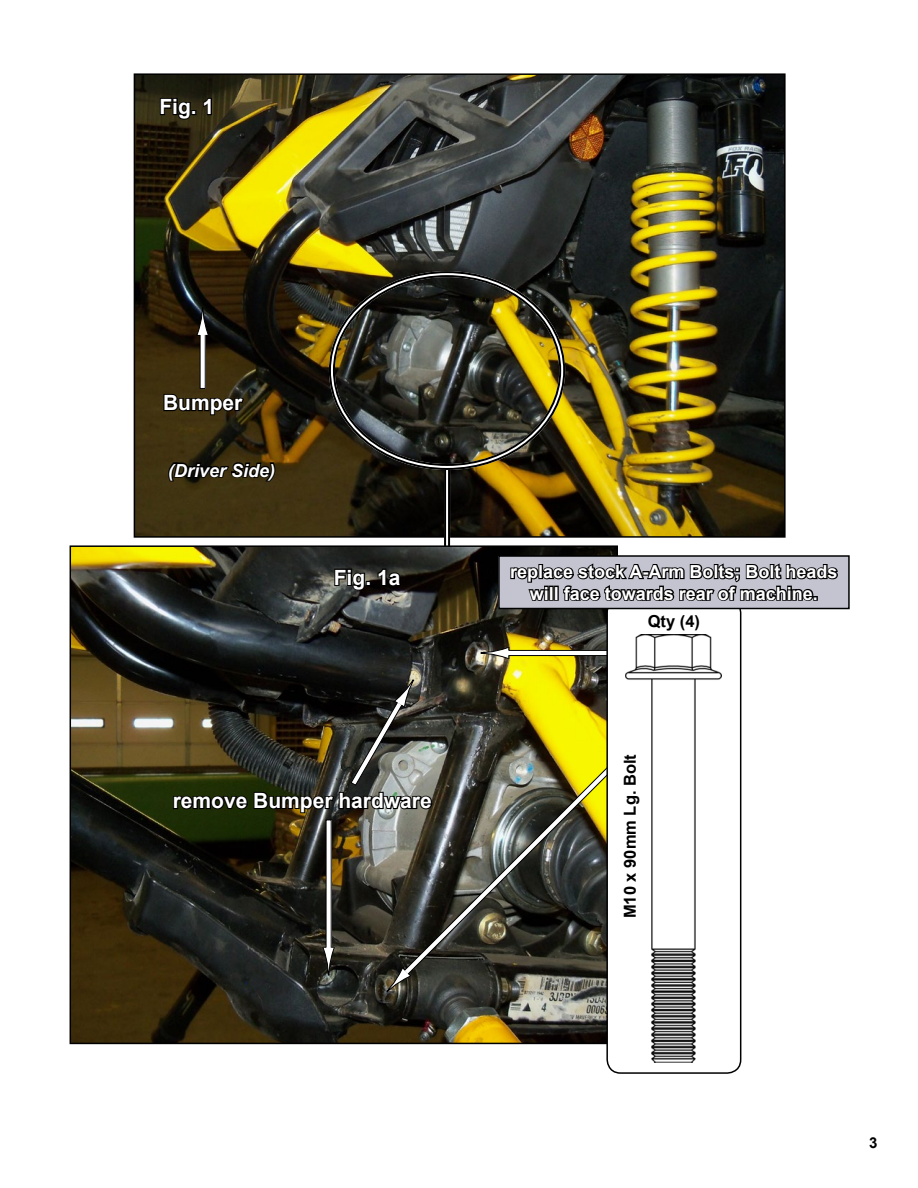
<style>
.page{position:relative;width:918px;height:1188px;background:#fff}
.page>*{position:absolute;margin:0;border:0;box-sizing:border-box;transform-origin:0 0}
.t1{font:700 21px "Arial";color:#fff}
.t2{font:700 18px/21.6px "Arial";color:#fff;text-align:center}
.t3{font:italic 700 18px "Arial";color:#fff}
.t4{font:700 16.5px "Arial";color:#000}
.t5{font:700 15px "Arial";color:#000}
</style>
<div class="page">
<img style="left:137px;top:76px;width:646px;height:459px">
<div style="left:134px;top:73px;width:652px;height:465px;border:2px solid #000"></div>
<svg style="left:159px;top:97px;width:37px;height:24px"></svg>
<svg style="left:202px;top:97px;width:11px;height:19px"></svg>
<svg style="left:444px;top:467px;width:6px;height:269px"></svg>
<hr style="left:448px;top:467px;width:2px;height:269px;background:#000">
<hr style="left:444px;top:467px;width:2px;height:269px;background:#000">
<svg style="left:167px;top:461px;width:110px;height:22px;background:#1c1607"></svg>
<svg style="left:162px;top:392px;width:83px;height:24px;background:#211a09"></svg>
<div style="left:200px;top:335px;width:5px;height:53px;background:#fff"></div>
<svg style="left:196px;top:308px;width:13px;height:28px"></svg>
<img style="left:73px;top:548px;width:542px;height:493px">
<div style="left:326px;top:820px;width:5px;height:128px;background:#fff"></div>
<svg style="left:322px;top:946px;width:13px;height:30px"></svg>
<svg style="left:172px;top:680px;width:262px;height:134px;background:#333124"></svg>
<div style="left:508px;top:650px;width:116px;height:6px;background:#fff"></div>
<div style="left:508px;top:650px;width:116px;height:6px;border:1px solid #000"></div>
<svg style="left:480px;top:646px;width:30px;height:14px"></svg>
<img style="left:404px;top:749px;width:202px;height:226px">
<svg style="left:386px;top:967px;width:26px;height:27px"></svg>
<div style="left:607px;top:599px;width:134px;height:474px;background:#fff;border-radius:14px"></div>
<div style="left:606px;top:599px;width:135px;height:475px;border:2px solid #000;border-radius:14px"></div>
<img style="left:626px;top:634px;width:96px;height:428px">
<div style="left:499px;top:556px;width:350px;height:53px;background:#c3c4d0"></div>
<svg style="left:510px;top:563px;width:328px;height:38px"></svg>
<div style="left:498px;top:555px;width:352px;height:54px;border:2px solid #000101"></div>
<svg style="left:333px;top:565px;width:70px;height:27px;background:#22221f"></svg>
<p class="t1" style="left:159px;top:93px;width:56px">Fig. 1</p>
<p class="t1" style="left:163px;top:389px;width:81px">Bumper</p>
<p class="t3" style="left:168px;top:458px;width:109px">(Driver Side)</p>
<p class="t1" style="left:334px;top:563px;width:68px">Fig. 1a</p>
<p class="t1" style="left:173px;top:787px;width:261px">remove Bumper hardware</p>
<p class="t2" style="left:510px;top:561px;width:329px">replace stock A-Arm Bolts; Bolt heads will face towards rear of machine.</p>
<p class="t4" style="left:648px;top:610px;width:54px">Qty (4)</p>
<p class="t4" style="left:619px;top:918px;width:166px;rotate:-90deg">M10 x 90mm Lg. Bolt</p>
<p class="t5" style="left:869px;top:1132px;width:10px">3</p>
</div>
